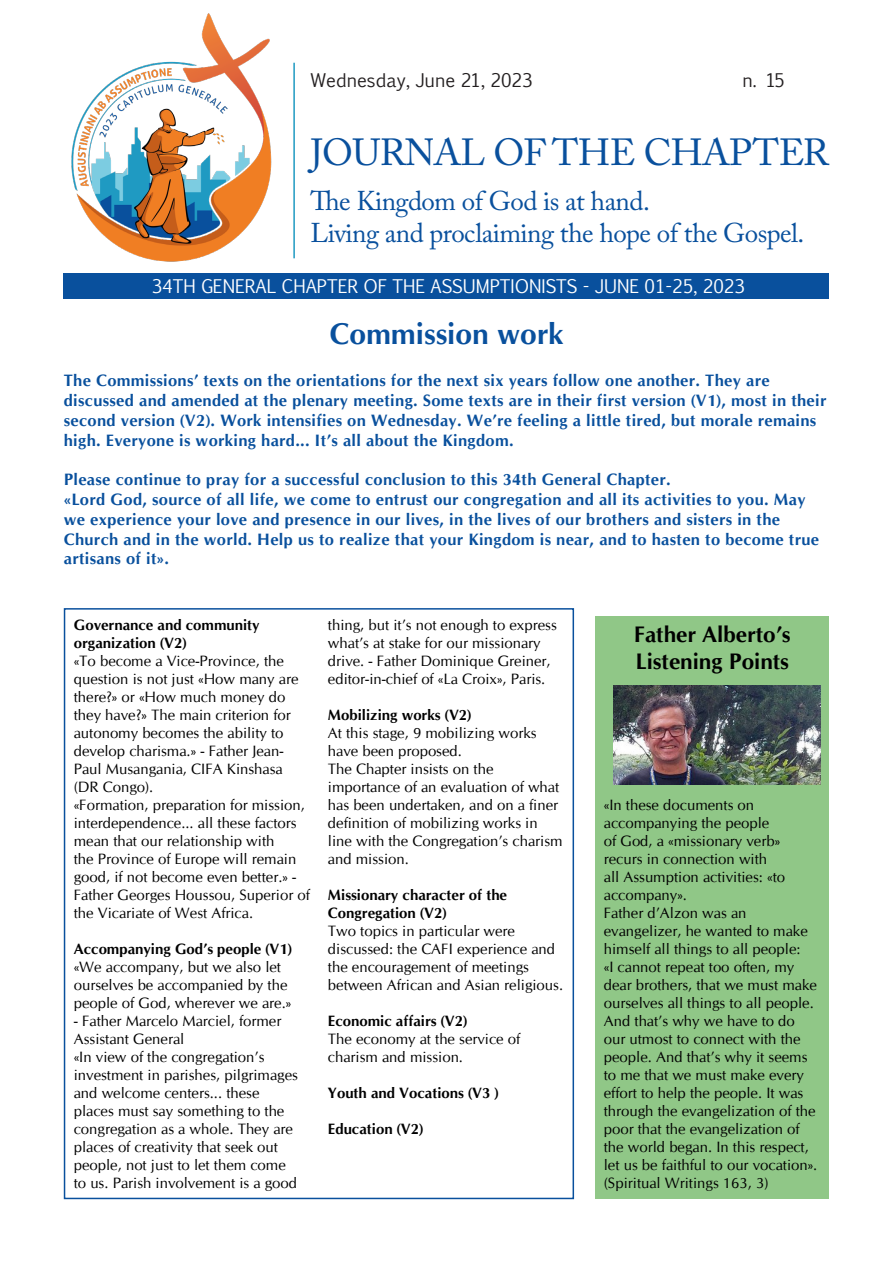
<style>
.page{position:relative;width:893px;height:1263px;background:#fff}
.page>*{position:absolute;margin:0;border:0;box-sizing:border-box;transform-origin:0 0}
.t1{font:37.5px "Adobe Caslon Pro";letter-spacing:-.02em;color:#09509d}
._1_titolo_articolo{font:700 30px "CG Omega";color:#09509d}
.t2{font:27px "Adobe Caslon Pro";letter-spacing:-.02em;color:#09509d}
._1_titolo_articolo-2{font:700 22.5px/27px "CG Omega";color:#000}
.t3{font:18px "Euphemia CAS";color:#fff}
.t4{font:18px "Euphemia CAS";color:#231f20}
._1_titolo_articolo-3{font:700 16.5px/19.8px "CG Omega";letter-spacing:.02em;color:#09509d}
.Normale{font:15px/18px "CG Omega";color:#000}
.Normale-2{font:700 15px/18px "CG Omega";color:#000}
</style>
<div class="page">
<hr style="left:293px;top:63px;width:2px;height:195px;background:#1f9ac2">
<img style="left:71px;top:13px;width:201px;height:249px">
<div style="left:595px;top:617px;width:234px;height:582px;background:#90c787"></div>
<img style="left:614px;top:685px;width:207px;height:99px">
<div style="left:64px;top:608px;width:510px;height:591px;border:2px solid #09509d"></div>
<div style="left:64px;top:273px;width:765px;height:26px;background:#09509d"></div>
<p class="t4" style="left:310px;top:67px;width:224px">Wednesday, June 21, 2023</p>
<p class="t4" style="left:742px;top:67px;width:44px">n. 15</p>
<p class="t1" style="left:310px;top:130px;width:520px">JOURNAL OF THE CHAPTER</p>
<p class="t2" style="left:310px;top:185px;width:341px">The Kingdom of God is at hand.</p>
<p class="t2" style="left:310px;top:217px;width:495px">Living and proclaiming the hope of the Gospel.</p>
<p class="t3" style="left:152px;top:273px;width:595px">34TH GENERAL CHAPTER OF THE ASSUMPTIONISTS - JUNE 01-25, 2023</p>
<p class="_1_titolo_articolo" style="left:329px;top:316px;width:235px">Commission work</p>
<p class="_1_titolo_articolo-3" style="left:64px;top:370px;width:764px">The Commissions’ texts on the orientations for the next six years follow one another. They are discussed and amended at the plenary meeting. Some texts are in their first version (V1), most in their second version (V2). Work intensifies on Wednesday. We’re feeling a little tired, but morale remains high. Everyone is working hard... It’s all about the Kingdom.</p>
<p class="_1_titolo_articolo-3" style="left:64px;top:469px;width:608px">Please continue to pray for a successful conclusion to this 34th General Chapter.</p>
<p class="_1_titolo_articolo-3" style="left:64px;top:489px;width:757px">«Lord God, source of all life, we come to entrust our congregation and all its activities to you. May we experience your love and presence in our lives, in the lives of our brothers and sisters in the Church and in the world. Help us to realize that your Kingdom is near, and to hasten to become true artisans of it».</p>
<p class="Normale-2" style="left:74px;top:616px;width:187px">Governance and community organization (V2)</p>
<p class="Normale" style="left:74px;top:652px;width:226px">«To become a Vice-Province, the question is not just «How many are there?» or «How much money do they have?» The main criterion for autonomy becomes the ability to develop charisma.» - Father Jean-<br>Paul Musangania, CIFA Kinshasa (DR Congo).</p>
<p class="Normale" style="left:74px;top:796px;width:238px">«Formation, preparation for mission, interdependence... all these factors mean that our relationship with<br>the Province of Europe will remain good, if not become even better.» - Father Georges Houssou, Superior of the Vicariate of West Africa.</p>
<p class="Normale-2" style="left:74px;top:940px;width:220px">Accompanying God’s people (V1)</p>
<p class="Normale" style="left:74px;top:958px;width:219px">«We accompany, but we also let ourselves be accompanied by the people of God, wherever we are.»</p>
<p class="Normale" style="left:74px;top:1012px;width:209px">- Father Marcelo Marciel, former<br>Assistant General</p>
<p class="Normale" style="left:74px;top:1048px;width:226px">«In view of the congregation’s investment in parishes, pilgrimages and welcome centers... these places must say something to the congregation as a whole. They are places of creativity that seek out people, not just to let them come to us. Parish involvement is a good</p>
<p class="Normale" style="left:328px;top:616px;width:230px">thing, but it’s not enough to express what’s at stake for our missionary drive. - Father Dominique Greiner, editor-in-chief of «La Croix», Paris.</p>
<p class="Normale-2" style="left:328px;top:706px;width:145px">Mobilizing works (V2)</p>
<p class="Normale" style="left:328px;top:724px;width:210px">At this stage, 9 mobilizing works have been proposed.</p>
<p class="Normale" style="left:328px;top:760px;width:236px">The Chapter insists on the importance of an evaluation of what has been undertaken, and on a finer definition of mobilizing works in line with the Congregation’s charism and mission.</p>
<p class="Normale-2" style="left:328px;top:886px;width:181px">Missionary character of the<br>Congregation (V2)</p>
<p class="Normale" style="left:328px;top:922px;width:237px">Two topics in particular were discussed: the CAFI experience and the encouragement of meetings between African and Asian religious.</p>
<p class="Normale-2" style="left:328px;top:1012px;width:141px">Economic affairs (V2)</p>
<p class="Normale" style="left:328px;top:1030px;width:194px">The economy at the service of charism and mission.</p>
<p class="Normale-2" style="left:328px;top:1084px;width:172px">Youth and Vocations (V3 )</p>
<p class="Normale-2" style="left:328px;top:1120px;width:97px">Education (V2)</p>
<p class="_1_titolo_articolo-2" style="left:634px;top:620px;width:158px">Father Alberto’s<br>Listening Points</p>
<p class="Normale" style="left:604px;top:796px;width:183px">«In these documents on accompanying the people of God, a «missionary verb» recurs in connection with all Assumption activities: «to accompany».</p>
<p class="Normale" style="left:604px;top:904px;width:215px">Father d’Alzon was an evangelizer, he wanted to make himself all things to all people:<br>«I cannot repeat too often, my dear brothers, that we must make ourselves all things to all people.<br>And that’s why we have to do our utmost to connect with the people. And that’s why it seems to me that we must make every effort to help the people. It was through the evangelization of the poor that the evangelization of the world began. In this respect, let us be faithful to our vocation». (Spiritual Writings 163, 3)</p>
</div>
